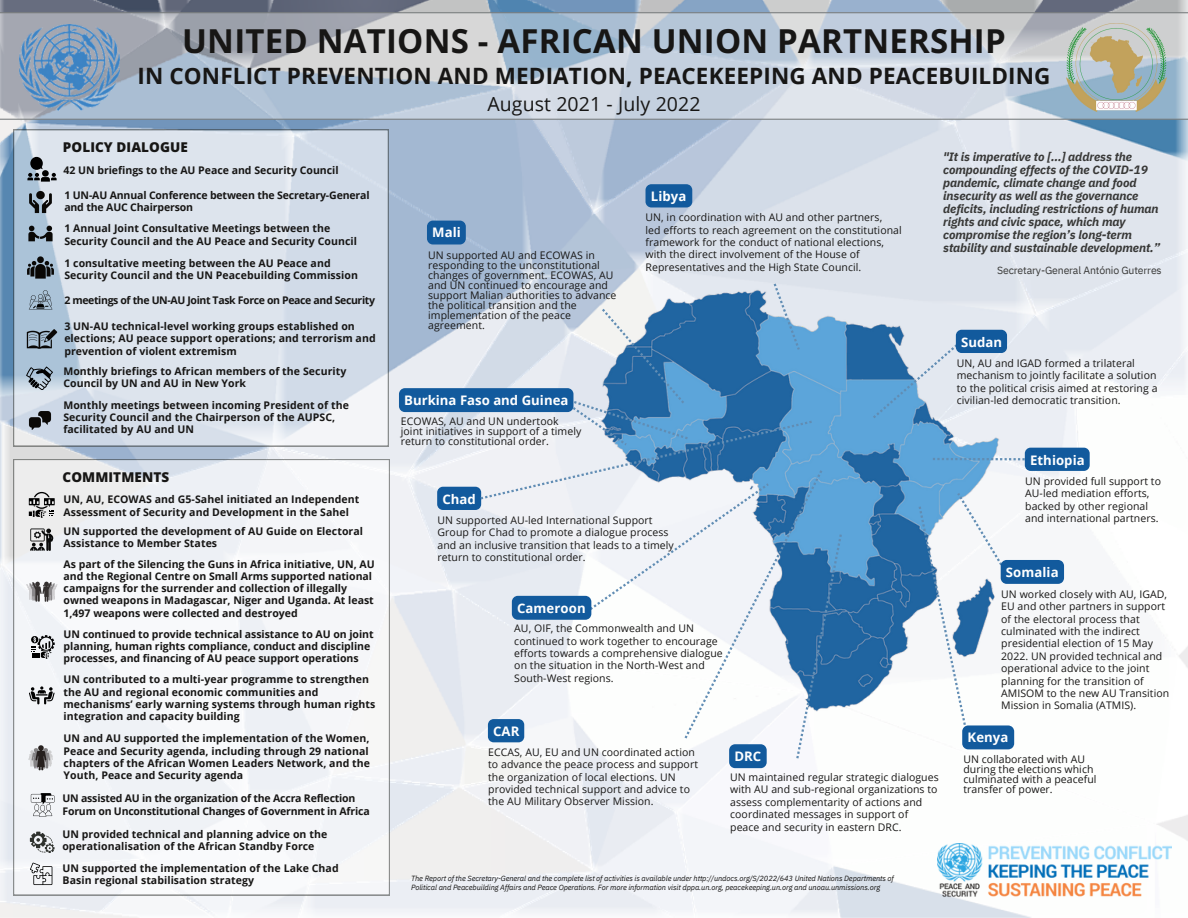
<style>
.page{position:relative;width:1188px;height:918px;background:#fff}
.page>*{position:absolute;margin:0;border:0;box-sizing:border-box;transform-origin:0 0}
.t1{font:700 33px "Open Sans";letter-spacing:.005em;color:#171615}
.t2{font:700 22.5px "Open Sans";letter-spacing:.005em;color:#171615}
.t3{font:19.5px "Open Sans";letter-spacing:.005em;color:#171615}
.t4{font:800 13.5px "Open Sans";letter-spacing:.005em;color:#171615}
.t5{font:700 13.2px "Open Sans";letter-spacing:.005em;color:#fff}
.t6{font:italic 700 12px/13px "IBM Plex Sans";letter-spacing:-.005em;color:#383837}
.t7{font:10.5px/12.3px "Open Sans";letter-spacing:.005em;color:#171615}
.t8{font:700 10.5px/12.3px "Open Sans";letter-spacing:.005em;color:#171615}
.t9{font:700 10.5px/13.2px "Open Sans";letter-spacing:-.02em;color:#171615}
.t10{font:700 10.5px/12.3px "Open Sans";letter-spacing:-.015em;color:#171615}
.t11{font:700 10.5px "Open Sans";letter-spacing:-.035em;color:#171615}
.t12{font:10.5px "IBM Plex Sans";letter-spacing:-.015em;color:#383837}
.t13{font:italic 7.5px/8.7px "IBM Plex Sans";letter-spacing:-.015em;color:#171615}
</style>
<div class="page">
<img style="left:0;top:0;width:1188px;height:918px">
<svg style="left:13px;top:129px;width:376px;height:318px"></svg>
<img style="left:23px;top:187px;width:34px;height:61px">
<img style="left:24px;top:405px;width:32px;height:31px">
<img style="left:21px;top:318px;width:42px;height:42px">
<img style="left:21px;top:248px;width:39px;height:39px">
<img style="left:938px;top:844px;width:234px;height:56px">
<svg style="left:13px;top:459px;width:377px;height:436px"></svg>
<img style="left:27px;top:744px;width:29px;height:28px">
<img style="left:25px;top:581px;width:34px;height:22px">
<img style="left:411px;top:116px;width:777px;height:663px">
<img style="left:1066px;top:23px;width:101px;height:89px">
<img style="left:20px;top:25px;width:100px;height:85px">
<svg style="left:933px;top:458px;width:92px;height:2px"></svg>
<svg style="left:873px;top:341px;width:88px;height:77px"></svg>
<svg style="left:29px;top:686px;width:26px;height:18px"></svg>
<svg style="left:30px;top:528px;width:23px;height:23px"></svg>
<svg style="left:27px;top:157px;width:30px;height:25px"></svg>
<svg style="left:31px;top:635px;width:24px;height:24px"></svg>
<svg style="left:26px;top:366px;width:27px;height:24px"></svg>
<svg style="left:30px;top:863px;width:22px;height:22px"></svg>
<svg style="left:31px;top:793px;width:23px;height:24px"></svg>
<svg style="left:30px;top:832px;width:25px;height:21px"></svg>
<svg style="left:29px;top:492px;width:26px;height:26px"></svg>
<svg style="left:29px;top:290px;width:23px;height:19px"></svg>
<div style="left:1025px;top:448px;width:65px;height:23px;background:#125a9d;border-radius:6px"></div>
<div style="left:399px;top:388px;width:174px;height:24px;background:#125a9d;border-radius:6px"></div>
<svg style="left:646px;top:184px;width:46px;height:23px"></svg>
<svg style="left:437px;top:284px;width:405px;height:474px"></svg>
<div style="left:956px;top:330px;width:51px;height:23px;background:#125a9d;border-radius:6px"></div>
<div style="left:427px;top:221px;width:39px;height:23px;background:#125a9d;border-radius:6px"></div>
<div style="left:729px;top:744px;width:38px;height:24px;background:#125a9d;border-radius:6px"></div>
<svg style="left:919px;top:493px;width:145px;height:256px"></svg>
<h1 class="t1" style="left:182px;top:18px;width:825px">UNITED NATIONS - AFRICAN UNION PARTNERSHIP</h1>
<h2 class="t2" style="left:137px;top:60px;width:915px">IN CONFLICT PREVENTION AND MEDIATION, PEACEKEEPING AND PEACEBUILDING</h2>
<p class="t4" style="left:63px;top:138px;width:126px">POLICY DIALOGUE</p>
<p class="t8" style="left:63px;top:163px;width:277px">42 UN briefings to the AU Peace and Security Council</p>
<p class="t10" style="left:64px;top:189px;width:307px">1 UN-AU Annual Conference between the Secretary-General and the AUC Chairperson</p>
<p class="t8" style="left:64px;top:222px;width:294px">1 Annual Joint Consultative Meetings between the<br>Security Council and the AU Peace and Security Council</p>
<p class="t8" style="left:64px;top:257px;width:295px">1 consultative meeting between the AU Peace and<br>Security Council and the UN Peacebuilding Commission</p>
<p class="t11" style="left:64px;top:293px;width:312px">2 meetings of the UN-AU Joint Task Force on Peace and Security</p>
<p class="t8" style="left:64px;top:320px;width:313px">3 UN-AU technical-level working groups established on elections; AU peace support operations; and terrorism and prevention of violent extremism</p>
<p class="t8" style="left:63px;top:365px;width:285px">Monthly briefings to African members of the Security<br>Council by UN and AU in New York</p>
<p class="t8" style="left:63px;top:399px;width:287px">Monthly meetings between incoming President of the<br>Security Council and the Chairperson of the AUPSC, facilitated by AU and UN</p>
<p class="t4" style="left:63px;top:467px;width:108px">COMMITMENTS</p>
<p class="t8" style="left:64px;top:493px;width:297px">UN, AU, ECOWAS and G5-Sahel initiated an Independent<br>Assessment of Security and Development in the Sahel</p>
<p class="t8" style="left:64px;top:525px;width:301px">UN supported the development of AU Guide on Electoral<br>Assistance to Member States</p>
<p class="t8" style="left:64px;top:557px;width:313px">As part of the Silencing the Guns in Africa initiative, UN, AU and the Regional Centre on Small Arms supported national campaigns for the surrender and collection of illegally owned weapons in Madagascar, Niger and Uganda. At least 1,497 weapons were collected and destroyed</p>
<p class="t8" style="left:64px;top:628px;width:312px">UN continued to provide technical assistance to AU on joint planning, human rights compliance, conduct and discipline processes, and financing of AU peace support operations</p>
<p class="t8" style="left:64px;top:673px;width:313px">UN contributed to a multi-year programme to strengthen the AU and regional economic communities and mechanisms’ early warning systems through human rights integration and capacity building</p>
<p class="t8" style="left:64px;top:732px;width:308px">UN and AU supported the implementation of the Women, Peace and Security agenda, including through 29 national chapters of the African Women Leaders Network, and the Youth, Peace and Security agenda</p>
<p class="t9" style="left:62px;top:791px;width:309px">UN assisted AU in the organization of the Accra Reflection<br>Forum on Unconstitutional Changes of Government in Africa</p>
<p class="t8" style="left:62px;top:828px;width:266px">UN provided technical and planning advice on the operationalisation of the African Standby Force</p>
<p class="t8" style="left:63px;top:861px;width:278px">UN supported the implementation of the Lake Chad<br>Basin regional stabilisation strategy</p>
<h3 class="t3" style="left:487px;top:90px;width:215px">August 2021 - July 2022</h3>
<p class="t5" style="left:432px;top:223px;width:30px">Mali</p>
<p class="t7" style="left:428px;top:249px;width:190px;line-height:10.2px">UN supported AU and ECOWAS in responding to the unconstitutional changes of government. ECOWAS, AU and UN continued to encourage and support Malian authorities to advance the political transition and the implementation of the peace agreement.</p>
<p class="t5" style="left:404px;top:391px;width:166px">Burkina Faso and Guinea</p>
<p class="t7" style="left:401px;top:416px;width:182px;line-height:10.2px">ECOWAS, AU and UN undertook joint initiatives in support of a timely return to constitutional order.</p>
<p class="t5" style="left:442px;top:490px;width:35px">Chad</p>
<p class="t5" style="left:651px;top:187px;width:37px">Libya</p>
<p class="t7" style="left:646px;top:211px;width:258px">UN, in coordination with AU and other partners,<br>led efforts to reach agreement on the constitutional framework for the conduct of national elections, with the direct involvement of the House of Representatives and the High State Council.</p>
<p class="t7" style="left:438px;top:514px;width:238px">UN supported AU-led International Support Group for Chad to promote a dialogue process and an inclusive transition that leads to a timely return to constitutional order.</p>
<p class="t5" style="left:517px;top:599px;width:70px">Cameroon</p>
<p class="t7" style="left:514px;top:622px;width:210px">AU, OIF, the Commonwealth and UN continued to work together to encourage efforts towards a comprehensive dialogue on the situation in the North-West and South-West regions.</p>
<p class="t6" style="left:943px;top:150px;width:218px">"It is imperative to […] address the compounding effects of the COVID-19 pandemic, climate change and food insecurity as well as the governance deficits, including restrictions of human rights and civic space, which may compromise the region’s long-term stability and sustainable development.”</p>
<p class="t12" style="left:997px;top:263px;width:166px">Secretary-General António Guterres</p>
<p class="t5" style="left:961px;top:333px;width:43px">Sudan</p>
<p class="t7" style="left:957px;top:357px;width:202px">UN, AU and IGAD formed a trilateral mechanism to jointly facilitate a solution to the political crisis aimed at restoring a civilian-led democratic transition.</p>
<p class="t5" style="left:1030px;top:451px;width:56px">Ethiopia</p>
<p class="t7" style="left:1025px;top:475px;width:137px">UN provided full support to<br>AU-led mediation efforts, backed by other regional and international partners.</p>
<p class="t5" style="left:1006px;top:563px;width:54px">Somalia</p>
<p class="t7" style="left:1001px;top:588px;width:169px">UN worked closely with AU, IGAD,<br>EU and other partners in support of the electoral process that culminated with the indirect presidential election of 15 May<br>2022. UN provided technical and operational advice to the joint planning for the transition of<br>AMISOM to the new AU Transition<br>Mission in Somalia (ATMIS).</p>
<p class="t5" style="left:493px;top:722px;width:28px">CAR</p>
<p class="t7" style="left:488px;top:746px;width:211px">ECCAS, AU, EU and UN coordinated action to advance the peace process and support the organization of local elections. UN provided technical support and advice to the AU Military Observer Mission.</p>
<p class="t5" style="left:734px;top:747px;width:28px">DRC</p>
<p class="t7" style="left:730px;top:771px;width:210px">UN maintained regular strategic dialogues with AU and sub-regional organizations to assess complementarity of actions and coordinated messages in support of peace and security in eastern DRC.</p>
<p class="t13" style="left:411px;top:874px;width:484px">The Report of the Secretary-General and the complete list of activities is available under http://undocs.org/S/2022/643 United Nations Departments of<br>Political and Peacebuilding Affairs and Peace Operations. For more information visit dppa.un.org, peacekeeping.un.org and unoau.unmissions.org</p>
<p class="t5" style="left:968px;top:728px;width:42px">Kenya</p>
<p class="t7" style="left:963px;top:754px;width:135px;line-height:10.2px">UN collaborated with AU during the elections which culminated with a peaceful transfer of power.</p>
</div>
